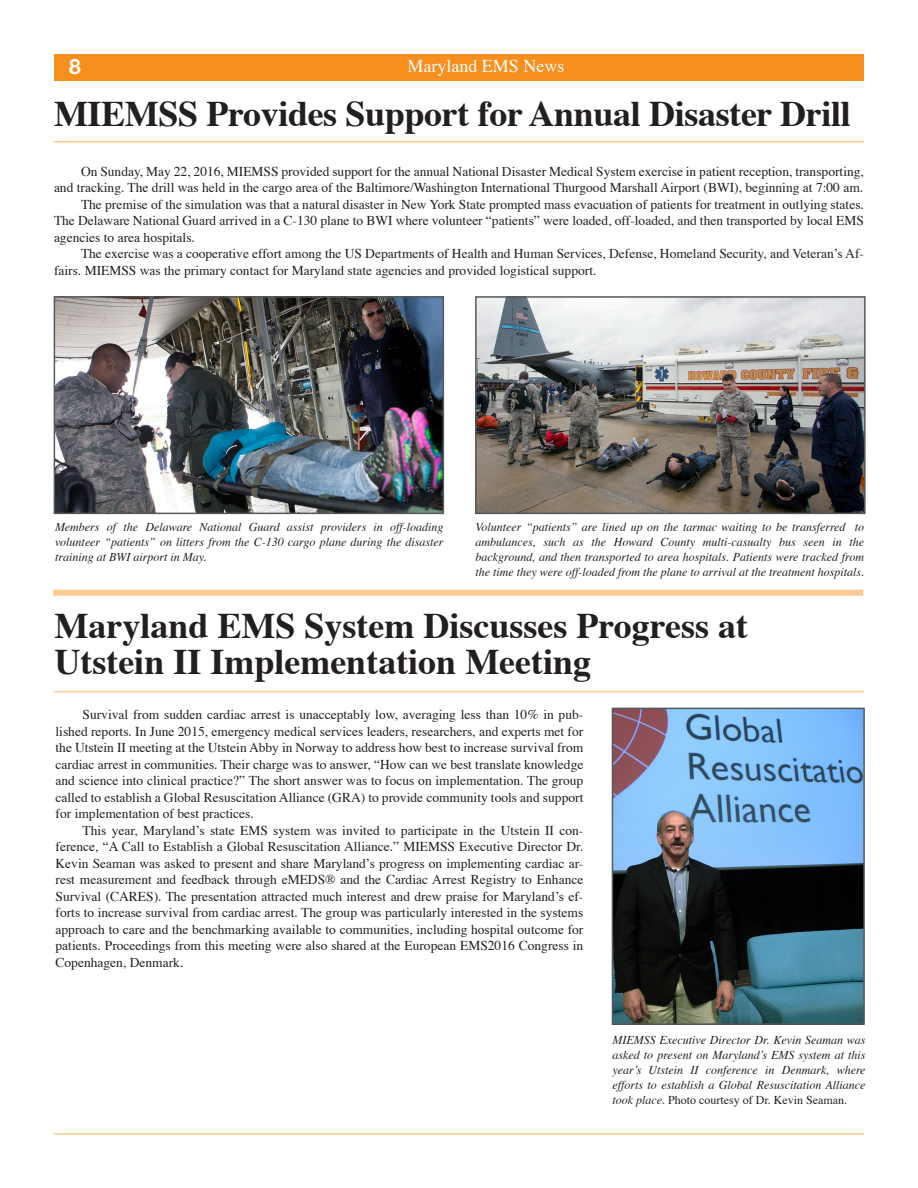
<style>
.page{position:relative;width:918px;height:1188px;background:#fff}
.page>*{position:absolute;margin:0;border:0;box-sizing:border-box;transform-origin:0 0}
.Header2{font:700 36px/36px "Times";color:#231f20}
.Header1{font:700 36px "Times";letter-spacing:-.01em;color:#231f20}
.t1{font:700 21px "Helvetica Neue";color:#fff}
.t2{font:18px "Times";color:#fff}
.Body_Copy{font:13.5px/16.5px "Times";color:#231f20;text-align:justify}
.Captions{font:italic 12px/15px "Times";color:#231f20;text-align:justify}
.s1{font-style:normal}
</style>
<div class="page">
<div style="left:54px;top:54px;width:810px;height:27px;background:#f68f1e"></div>
<hr style="left:54px;top:1133px;width:810px;height:2px;background:#fcc992">
<hr style="left:54px;top:141px;width:810px;height:1px;background:#fcc992">
<hr style="left:54px;top:691px;width:810px;height:1px;background:#fcc992">
<div style="left:53px;top:590px;width:810px;height:6px;background:#fcc992"></div>
<img style="left:57px;top:299px;width:384px;height:212px">
<div style="left:54px;top:296px;width:390px;height:218px;border:2px solid #57585a"></div>
<img style="left:478px;top:299px;width:385px;height:212px">
<div style="left:475px;top:296px;width:391px;height:218px;border:2px solid #57585a"></div>
<img style="left:615px;top:711px;width:247px;height:311px">
<div style="left:612px;top:708px;width:253px;height:317px;border:2px solid #57585a"></div>
<h2 class="t1" style="left:69px;top:54px;width:13px">8</h2>
<h3 class="t2" style="left:408px;top:55px;width:158px">Maryland EMS News</h3>
<p class="Header1" style="left:54px;top:90px;width:798px">MIEMSS Provides Support for Annual Disaster Drill</p>
<p class="Body_Copy" style="left:54px;top:164px;width:811px;text-align:right">On Sunday, May 22, 2016, MIEMSS provided support for the annual National Disaster Medical System exercise in patient reception, transporting,<br>and tracking. The drill was held in the cargo area of the Baltimore/Washington International Thurgood Marshall Airport (BWI), beginning at 7:00 am.</p>
<p class="Body_Copy" style="left:54px;top:197px;width:811px;text-indent:27px">The premise of the simulation was that a natural disaster in New York State prompted mass evacuation of patients for treatment in outlying states.<br>The Delaware National Guard arrived in a C-130 plane to BWI where volunteer “patients” were loaded, off-loaded, and then transported by local EMS agencies to area hospitals.</p>
<p class="Body_Copy" style="left:54px;top:246px;width:811px;text-indent:27px">The exercise was a cooperative effort among the US Departments of Health and Human Services, Defense, Homeland Security, and Veteran’s Af&shy;fairs. MIEMSS was the primary contact for Maryland state agencies and provided logistical support.</p>
<p class="Captions" style="left:55px;top:521px;width:390px">Members of the Delaware National Guard assist providers in off-loading volunteer “patients” on litters from the C-130 cargo plane during the disaster training at BWI airport in May.</p>
<p class="Captions" style="left:475px;top:521px;width:390px">Volunteer “patients” are lined up on the tarmac waiting to be transferred to ambulances, such as the Howard County multi-casualty bus seen in the background, and then transported to area hospitals. Patients were tracked from the time they were off-loaded from the plane to arrival at the treatment hospitals.</p>
<p class="Header2" style="left:54px;top:609px;width:695px">Maryland EMS System Discusses Progress at<br>Utstein II Implementation Meeting</p>
<p class="Body_Copy" style="left:56px;top:707px;width:529px;text-indent:27px">Survival from sudden cardiac arrest is unacceptably low, averaging less than 10% in pub&shy;lished reports. In June 2015, emergency medical services leaders, researchers, and experts met for the Utstein II meeting at the Utstein Abby in Norway to address how best to increase survival from cardiac arrest in communities. Their charge was to answer, “How can we best translate knowledge and science into clinical practice?” The short answer was to focus on implementation. The group called to establish a Global Resuscitation Alliance (GRA) to provide community tools and support for implementation of best practices.</p>
<p class="Body_Copy" style="left:56px;top:823px;width:529px;text-indent:27px">This year, Maryland’s state EMS system was invited to participate in the Utstein II con&shy;ference, “A Call to Establish a Global Resuscitation Alliance.” MIEMSS Executive Director Dr.<br>Kevin Seaman was asked to present and share Maryland’s progress on implementing cardiac ar&shy;rest measurement and feedback through eMEDS® and the Cardiac Arrest Registry to Enhance Survival (CARES). The presentation attracted much interest and drew praise for Maryland’s ef&shy;forts to increase survival from cardiac arrest. The group was particularly interested in the systems approach to care and the benchmarking available to communities, including hospital outcome for patients. Proceedings from this meeting were also shared at the European EMS2016 Congress in Copenhagen, Denmark.</p>
<p class="Captions" style="left:612px;top:1033px;width:255px">MIEMSS Executive Director Dr. Kevin Seaman was asked to present on Maryland’s EMS system at this year’s Utstein II conference in Denmark, where efforts to establish a Global Resuscitation Alliance took place. <span class="s1">Photo courtesy of Dr. Kevin Seaman.</span></p>
</div>
